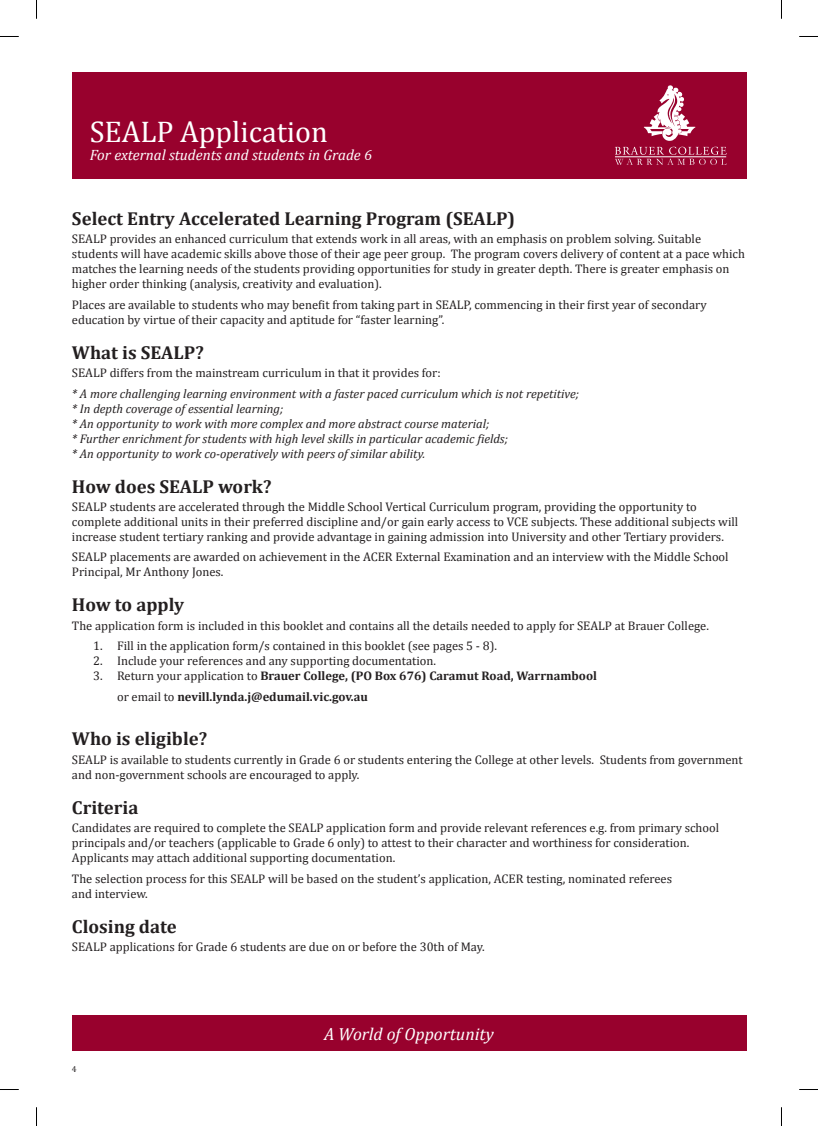
<style>
.page{position:relative;width:818px;height:1126px;background:#fff}
.page>*{position:absolute;margin:0;border:0;box-sizing:border-box;transform-origin:0 0}
.t1{font:30px "Cambria";color:#fff}
.t2{font:700 18.75px "Cambria";color:#231f20}
.t3{font:italic 17.5px "Cambria";color:#fff}
.t4{font:italic 15px "Cambria";color:#fff}
.t5{font:12.5px/15px "Cambria";color:#231f20}
.t6{font:italic 12.5px/15px "Cambria";color:#231f20}
.t7{font:700 12.5px/20.2px "Cambria";color:#231f20}
.t8{font:8.75px "Cambria";color:#231f20}
.s1{font-weight:400}
</style>
<div class="page">
<div style="left:72px;top:1014px;width:673px;height:36px;background:#98012d"></div>
<div style="left:72px;top:72px;width:673px;height:106px;background:#98012d"></div>
<svg style="left:615px;top:147px;width:111px;height:18px"></svg>
<svg style="left:643px;top:85px;width:52px;height:56px"></svg>
<svg style="left:0;top:36px;width:19px;height:1px"></svg>
<svg style="left:799px;top:36px;width:18px;height:1px"></svg>
<svg style="left:0;top:1089px;width:19px;height:1px"></svg>
<svg style="left:799px;top:1089px;width:18px;height:1px"></svg>
<svg style="left:36px;top:0;width:1px;height:19px"></svg>
<svg style="left:36px;top:1107px;width:1px;height:18px"></svg>
<h1 class="t1" style="left:90px;top:114px;width:239px">SEALP Application</h1>
<p class="t4" style="left:90px;top:144px;width:284px">For external students and students in Grade 6</p>
<h2 class="t2" style="left:72px;top:205px;width:444px">Select Entry Accelerated Learning Program (SEALP)</h2>
<p class="t5" style="left:72px;top:231px;width:674px">SEALP provides an enhanced curriculum that extends work in all areas, with an emphasis on problem solving. Suitable students will have academic skills above those of their age peer group. The program covers delivery of content at a pace which matches the learning needs of the students providing opportunities for study in greater depth. There is greater emphasis on higher order thinking (analysis, creativity and evaluation).</p>
<p class="t5" style="left:72px;top:297px;width:635px">Places are available to students who may benefit from taking part in SEALP, commencing in their first year of secondary education by virtue of their capacity and aptitude for “faster learning”.</p>
<h2 class="t2" style="left:72px;top:339px;width:133px">What is SEALP?</h2>
<p class="t5" style="left:72px;top:365px;width:370px">SEALP differs from the mainstream curriculum in that it provides for:</p>
<p class="t6" style="left:72px;top:385px;width:508px">* A more challenging learning environment with a faster paced curriculum which is not repetitive; * In depth coverage of essential learning;<br>* An opportunity to work with more complex and more abstract course material;<br>* Further enrichment for students with high level skills in particular academic fields;<br>* An opportunity to work co-operatively with peers of similar ability.</p>
<h2 class="t2" style="left:72px;top:473px;width:201px">How does SEALP work?</h2>
<p class="t5" style="left:72px;top:499px;width:667px">SEALP students are accelerated through the Middle School Vertical Curriculum program, providing the opportunity to complete additional units in their preferred discipline and/or gain early access to VCE subjects. These additional subjects will increase student tertiary ranking and provide advantage in gaining admission into University and other Tertiary providers.</p>
<p class="t5" style="left:72px;top:549px;width:657px">SEALP placements are awarded on achievement in the ACER External Examination and an interview with the Middle School<br>Principal, Mr Anthony Jones.</p>
<h2 class="t2" style="left:72px;top:591px;width:113px">How to apply</h2>
<p class="t5" style="left:72px;top:618px;width:638px">The application form is included in this booklet and contains all the details needed to apply for SEALP at Brauer College.</p>
<p class="t5" style="left:93px;top:638px;width:405px">1. Fill in the application form/s contained in this booklet (see pages 5 - 8).</p>
<p class="t5" style="left:93px;top:653px;width:344px">2. Include your references and any supporting documentation.</p>
<p class="t7" style="left:117px;top:665px;width:481px;text-indent:-24px"><span class="s1">3. Return your application to</span> Brauer College, (PO Box 676) Caramut Road, Warrnambool <span class="s1">or email to</span> nevill.lynda.j@edumail.vic.gov.au</p>
<h2 class="t2" style="left:72px;top:725px;width:137px">Who is eligible?</h2>
<p class="t5" style="left:72px;top:751px;width:672px">SEALP is available to students currently in Grade 6 or students entering the College at other levels. Students from government and non-government schools are encouraged to apply.</p>
<h2 class="t2" style="left:72px;top:794px;width:68px">Criteria</h2>
<p class="t5" style="left:72px;top:820px;width:648px">Candidates are required to complete the SEALP application form and provide relevant references e.g. from primary school principals and/or teachers (applicable to Grade 6 only) to attest to their character and worthiness for consideration.<br>Applicants may attach additional supporting documentation.</p>
<p class="t5" style="left:72px;top:870px;width:601px">The selection process for this SEALP will be based on the student’s application, ACER testing, nominated referees and interview.</p>
<h2 class="t2" style="left:72px;top:912px;width:106px">Closing date</h2>
<p class="t5" style="left:72px;top:939px;width:414px">SEALP applications for Grade 6 students are due on or before the 30th of May.</p>
<p class="t8" style="left:72px;top:1063px;width:6px">4</p>
<h3 class="t3" style="left:324px;top:1021px;width:171px">A World of Opportunity</h3>
</div>
